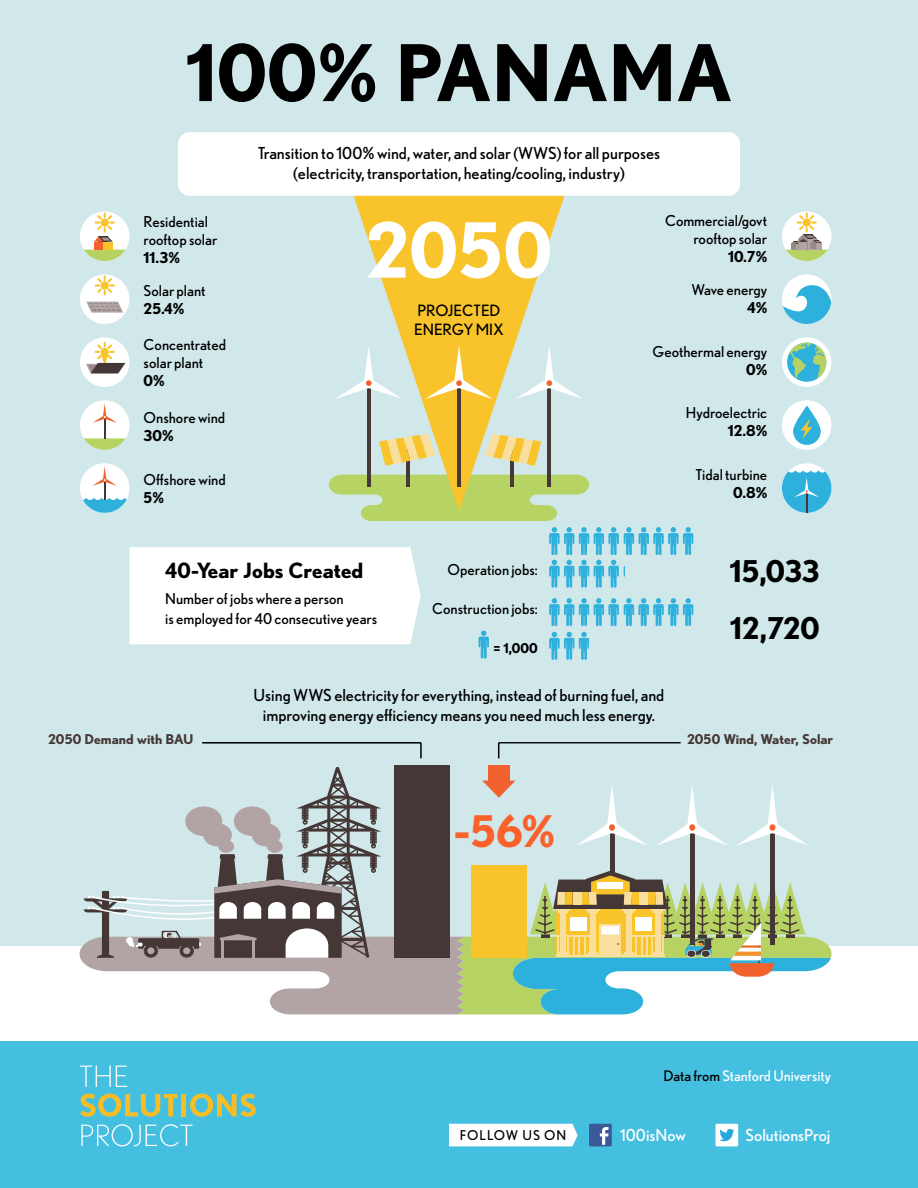
<style>
.page{position:relative;width:918px;height:1188px;background:#fff}
.page>*{position:absolute;margin:0;border:0;box-sizing:border-box;transform-origin:0 0}
.t1{font:700 78px "Nobel";color:#000}
.t2{font:700 75.75px "Nobel";color:#fff}
.t3{font:700 43.5px "Nobel";color:#fa612b}
.t4{font:700 30px/57px "Nobel";letter-spacing:-.005em;color:#000}
.t5{font:700 21px "Nobel";color:#000}
.t6{font:16.5px/19.8px "Nobel";color:#000;text-align:center}
.t7{font:16.5px "Nobel";color:#fff}
.t8{font:15.6px/18.8px "Nobel";color:#000}
.t9{font:15px/18px "Nobel";color:#000}
.t10{font:700 15px "Nobel";color:#000}
.t11{font:14.7px "Nobel";color:#fff}
.t12{font:700 13.5px "Nobel";color:#453836}
.t13{font:13.5px "Nobel";letter-spacing:.08em;color:#000}
.t14{font:700 13.5px "Nobel";color:#000}
.s1{color:#000}
</style>
<div class="page">
<div style="left:0;top:0;width:918px;height:945px;background:#d1e8eb"></div>
<hr style="left:202px;top:742px;width:219px;height:2px;background:#000">
<hr style="left:499px;top:742px;width:182px;height:1px;background:#000">
<svg style="left:80px;top:743px;width:752px;height:271px"></svg>
<div style="left:0;top:1042px;width:918px;height:146px;background:#45bfe0"></div>
<svg style="left:80px;top:1066px;width:47px;height:21px"></svg>
<svg style="left:80px;top:1094px;width:98px;height:23px"></svg>
<div style="left:181px;top:1094px;width:5px;height:22px;background:#f7bd26"></div>
<svg style="left:190px;top:1094px;width:66px;height:23px"></svg>
<svg style="left:81px;top:1124px;width:112px;height:22px"></svg>
<svg style="left:329px;top:477px;width:260px;height:44px"></svg>
<svg style="left:333px;top:196px;width:252px;height:315px"></svg>
<hr style="left:457px;top:374px;width:4px;height:113px;background:#453837">
<svg style="left:425px;top:345px;width:68px;height:54px;background:#f7c947"></svg>
<hr style="left:367px;top:374px;width:4px;height:113px;background:#453837">
<svg style="left:335px;top:345px;width:68px;height:54px"></svg>
<hr style="left:547px;top:374px;width:4px;height:113px;background:#453837">
<svg style="left:515px;top:345px;width:68px;height:54px"></svg>
<hr style="left:407px;top:449px;width:3px;height:38px;background:#453837">
<svg style="left:379px;top:434px;width:57px;height:32px"></svg>
<hr style="left:510px;top:449px;width:4px;height:38px;background:#453837">
<svg style="left:485px;top:434px;width:56px;height:32px"></svg>
<div style="left:178px;top:132px;width:562px;height:64px;background:#fff;border-radius:12px"></div>
<div style="left:80px;top:212px;width:49px;height:49px;background:#fff;border-radius:50%"></div>
<svg style="left:84px;top:250px;width:41px;height:11px"></svg>
<div style="left:94px;top:242px;width:9px;height:8px;background:#f1622f"></div>
<div style="left:103px;top:242px;width:10px;height:8px;background:#f9c42a"></div>
<svg style="left:94px;top:213px;width:21px;height:29px"></svg>
<div style="left:80px;top:274px;width:49px;height:50px;background:#fff;border-radius:50%"></div>
<svg style="left:95px;top:275px;width:20px;height:21px"></svg>
<svg style="left:86px;top:302px;width:37px;height:11px"></svg>
<div style="left:80px;top:337px;width:49px;height:50px;background:#fff;border-radius:50%"></div>
<svg style="left:86px;top:342px;width:39px;height:31px"></svg>
<div style="left:80px;top:400px;width:49px;height:50px;background:#fff;border-radius:50%"></div>
<svg style="left:84px;top:403px;width:42px;height:47px"></svg>
<div style="left:80px;top:463px;width:49px;height:50px;background:#fff;border-radius:50%"></div>
<svg style="left:83px;top:466px;width:44px;height:47px"></svg>
<div style="left:782px;top:212px;width:49px;height:49px;background:#fff;border-radius:50%"></div>
<svg style="left:786px;top:213px;width:42px;height:48px"></svg>
<div style="left:782px;top:274px;width:49px;height:50px;background:#fff;border-radius:50%"></div>
<svg style="left:783px;top:285px;width:48px;height:39px"></svg>
<div style="left:782px;top:337px;width:49px;height:50px;background:#fff;border-radius:50%"></div>
<svg style="left:787px;top:343px;width:39px;height:39px"></svg>
<svg style="left:790px;top:343px;width:36px;height:36px"></svg>
<div style="left:782px;top:400px;width:49px;height:50px;background:#fff;border-radius:50%"></div>
<svg style="left:793px;top:406px;width:28px;height:39px"></svg>
<svg style="left:801px;top:418px;width:11px;height:21px"></svg>
<div style="left:782px;top:463px;width:49px;height:50px;background:#fff;border-radius:50%"></div>
<svg style="left:782px;top:470px;width:49px;height:43px"></svg>
<div style="left:129px;top:547px;width:292px;height:97px;background:#fff"></div>
<div style="left:449px;top:1124px;width:129px;height:22px;background:#fff"></div>
<div style="left:589px;top:1124px;width:23px;height:22px;background:#3b5996"></div>
<svg style="left:600px;top:1127px;width:9px;height:18px"></svg>
<div style="left:716px;top:1124px;width:22px;height:22px;background:#fff;border-radius:2px"></div>
<svg style="left:719px;top:1129px;width:15px;height:12px"></svg>
<svg style="left:549px;top:598px;width:144px;height:28px"></svg>
<svg style="left:478px;top:631px;width:11px;height:28px"></svg>
<svg style="left:549px;top:527px;width:144px;height:61px"></svg>
<svg style="left:549px;top:632px;width:40px;height:28px"></svg>
<div style="left:468px;top:823px;width:63px;height:42px;background:#d1e8eb"></div>
<h1 class="t1" style="left:186px;top:26px;width:548px">100% PANAMA</h1>
<p class="t9" style="left:144px;top:212px;width:75px">Residential rooftop solar</p>
<p class="t10" style="left:144px;top:248px;width:38px">11.3%</p>
<p class="t9" style="left:144px;top:281px;width:63px">Solar plant</p>
<p class="t10" style="left:144px;top:299px;width:42px">25.4%</p>
<p class="t9" style="left:144px;top:335px;width:84px">Concentrated solar plant</p>
<p class="t10" style="left:144px;top:371px;width:23px">0%</p>
<p class="t9" style="left:144px;top:409px;width:83px">Onshore wind</p>
<p class="t10" style="left:144px;top:427px;width:32px">30%</p>
<p class="t9" style="left:144px;top:470px;width:84px">Offshore wind</p>
<p class="t10" style="left:144px;top:488px;width:22px">5%</p>
<p class="t6" style="left:258px;top:143px;width:404px">Transition to 100% wind, water, and solar (WWS) for all purposes (electricity, transportation, heating/cooling, industry)</p>
<h2 class="t2" style="left:366px;top:205px;width:188px">2050</h2>
<p class="t8" style="left:414px;top:301px;width:91px">PROJECTED<br>ENERGY MIX</p>
<p class="t9" style="left:665px;top:212px;width:104px;text-align:right">Commercial/govt rooftop solar</p>
<p class="t10" style="left:728px;top:248px;width:41px">10.7%</p>
<p class="t9" style="left:692px;top:281px;width:77px">Wave energy</p>
<p class="t10" style="left:747px;top:299px;width:22px">4%</p>
<p class="t9" style="left:653px;top:342px;width:116px">Geothermal energy</p>
<p class="t10" style="left:746px;top:360px;width:23px">0%</p>
<p class="t9" style="left:686px;top:404px;width:83px">Hydroelectric</p>
<p class="t10" style="left:728px;top:422px;width:41px">12.8%</p>
<p class="t9" style="left:696px;top:465px;width:73px">Tidal turbine</p>
<p class="t10" style="left:733px;top:483px;width:35px">0.8%</p>
<h3 class="t5" style="left:165px;top:558px;width:200px">40-Year Jobs Created</h3>
<p class="t9" style="left:165px;top:589px;width:214px;line-height:19.5px">Number of jobs where a person<br>is employed for 40 consecutive years</p>
<p class="t9" style="left:448px;top:561px;width:92px">Operation jobs:</p>
<p class="t9" style="left:432px;top:600px;width:107px">Construction jobs:</p>
<p class="t14" style="left:493px;top:640px;width:46px">= 1,000</p>
<p class="t6" style="left:254px;top:685px;width:412px">Using WWS electricity for everything, instead of burning fuel, and improving energy efficiency means you need much less energy.</p>
<h3 class="t4" style="left:730px;top:543px;width:92px">15,033<br>12,720</h3>
<p class="t12" style="left:48px;top:731px;width:147px">2050 Demand with BAU</p>
<p class="t12" style="left:687px;top:731px;width:148px">2050 Wind, Water, Solar</p>
<h3 class="t3" style="left:454px;top:805px;width:103px">-56%</h3>
<p class="t11" style="left:664px;top:1066px;width:169px"><span class="s1">Data from</span> Stanford University</p>
<p class="t13" style="left:460px;top:1127px;width:108px">FOLLOW US ON</p>
<p class="t7" style="left:620px;top:1125px;width:67px">100isNow</p>
<p class="t7" style="left:746px;top:1125px;width:86px">SolutionsProj</p>
</div>
